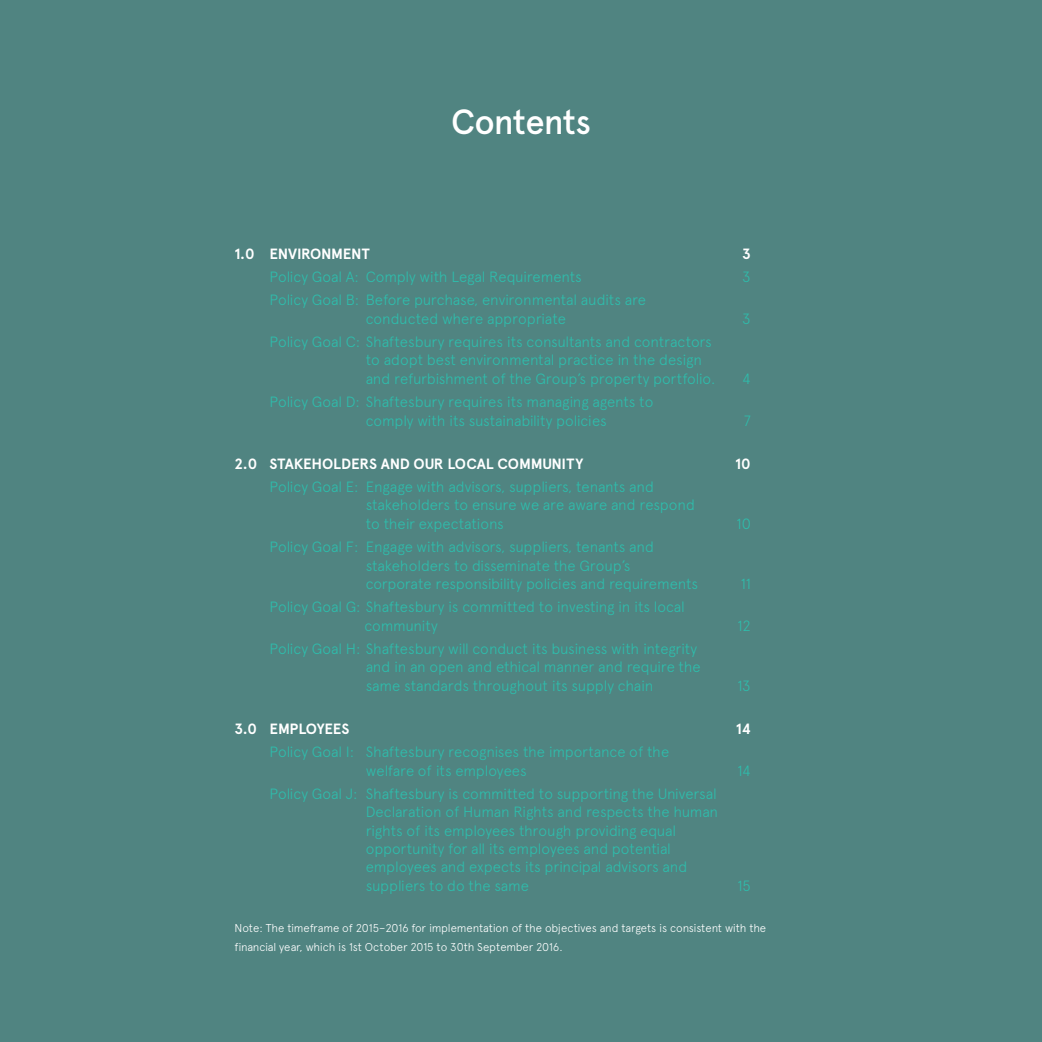
<style>
.page{position:relative;width:1042px;height:1042px;background:#508481}
.page>*{position:absolute;margin:0;border:0;box-sizing:border-box;transform-origin:0 0}
.t1{font:500 35px "Apercu";letter-spacing:-.03em;color:#fff}
.t2{font:300 14.88px/18.4px "Apercu";letter-spacing:-.01em;color:#2ebdac}
.t3{font:700 14.88px "Apercu";letter-spacing:-.015em;color:#fff}
.t4{font:300 11.38px/18.4px "Apercu";letter-spacing:-.01em;color:#fff}
</style>
<div class="page">
<h1 class="t1" style="left:451px;top:101px;width:141px">Contents</h1>
<p class="t3" style="left:234px;top:244px;width:137px">1.0 ENVIRONMENT</p>
<p class="t3" style="left:742px;top:244px;width:10px">3</p>
<p class="t2" style="left:269px;top:267px;width:314px">Policy Goal A: Comply with Legal Requirements</p>
<p class="t2" style="left:742px;top:267px;width:10px">3</p>
<p class="t2" style="left:366px;top:291px;width:282px;text-indent:-96px">Policy Goal B: Before purchase, environmental audits are conducted where appropriate</p>
<p class="t2" style="left:742px;top:309px;width:10px">3</p>
<p class="t2" style="left:366px;top:332px;width:351px;text-indent:-96px">Policy Goal C: Shaftesbury requires its consultants and contractors to adopt best environmental practice in the design and refurbishment of the Group’s property portfolio.</p>
<p class="t2" style="left:366px;top:393px;width:289px;text-indent:-96px">Policy Goal D: Shaftesbury requires its managing agents to comply with its sustainability policies</p>
<p class="t2" style="left:742px;top:369px;width:10px">4</p>
<p class="t2" style="left:744px;top:411px;width:9px">7</p>
<p class="t3" style="left:234px;top:454px;width:350px">2.0 STAKEHOLDERS AND OUR LOCAL COMMUNITY</p>
<p class="t3" style="left:735px;top:454px;width:17px">10</p>
<p class="t2" style="left:366px;top:477px;width:331px;text-indent:-96px">Policy Goal E: Engage with advisors, suppliers, tenants and stakeholders to ensure we are aware and respond to their expectations</p>
<p class="t2" style="left:736px;top:514px;width:16px">10</p>
<p class="t2" style="left:366px;top:537px;width:334px;text-indent:-96px">Policy Goal F: Engage with advisors, suppliers, tenants and stakeholders to disseminate the Group’s corporate responsibility policies and requirements</p>
<p class="t2" style="left:364px;top:598px;width:322px;text-indent:-95px">Policy Goal G: Shaftesbury is committed to investing in its local community</p>
<p class="t2" style="left:366px;top:639px;width:336px;text-indent:-96px">Policy Goal H: Shaftesbury will conduct its business with integrity and in an open and ethical manner and require the same standards throughout its supply chain</p>
<p class="t2" style="left:741px;top:574px;width:12px">11</p>
<p class="t2" style="left:737px;top:616px;width:15px">12</p>
<p class="t2" style="left:737px;top:676px;width:15px">13</p>
<p class="t3" style="left:234px;top:720px;width:116px">3.0 EMPLOYEES</p>
<p class="t3" style="left:736px;top:720px;width:16px">14</p>
<p class="t2" style="left:366px;top:743px;width:305px;text-indent:-96px">Policy Goal I: Shaftesbury recognises the importance of the welfare of its employees</p>
<p class="t2" style="left:737px;top:761px;width:15px">14</p>
<p class="t2" style="left:366px;top:784px;width:354px;text-indent:-96px">Policy Goal J: Shaftesbury is committed to supporting the Universal Declaration of Human Rights and respects the human rights of its employees through providing equal opportunity for all its employees and potential employees and expects its principal advisors and suppliers to do the same</p>
<p class="t2" style="left:737px;top:876px;width:15px">15</p>
<p class="t4" style="left:234px;top:919px;width:533px">Note: The timeframe of 2015–2016 for implementation of the objectives and targets is consistent with the financial year, which is 1st October 2015 to 30th September 2016.</p>
</div>
